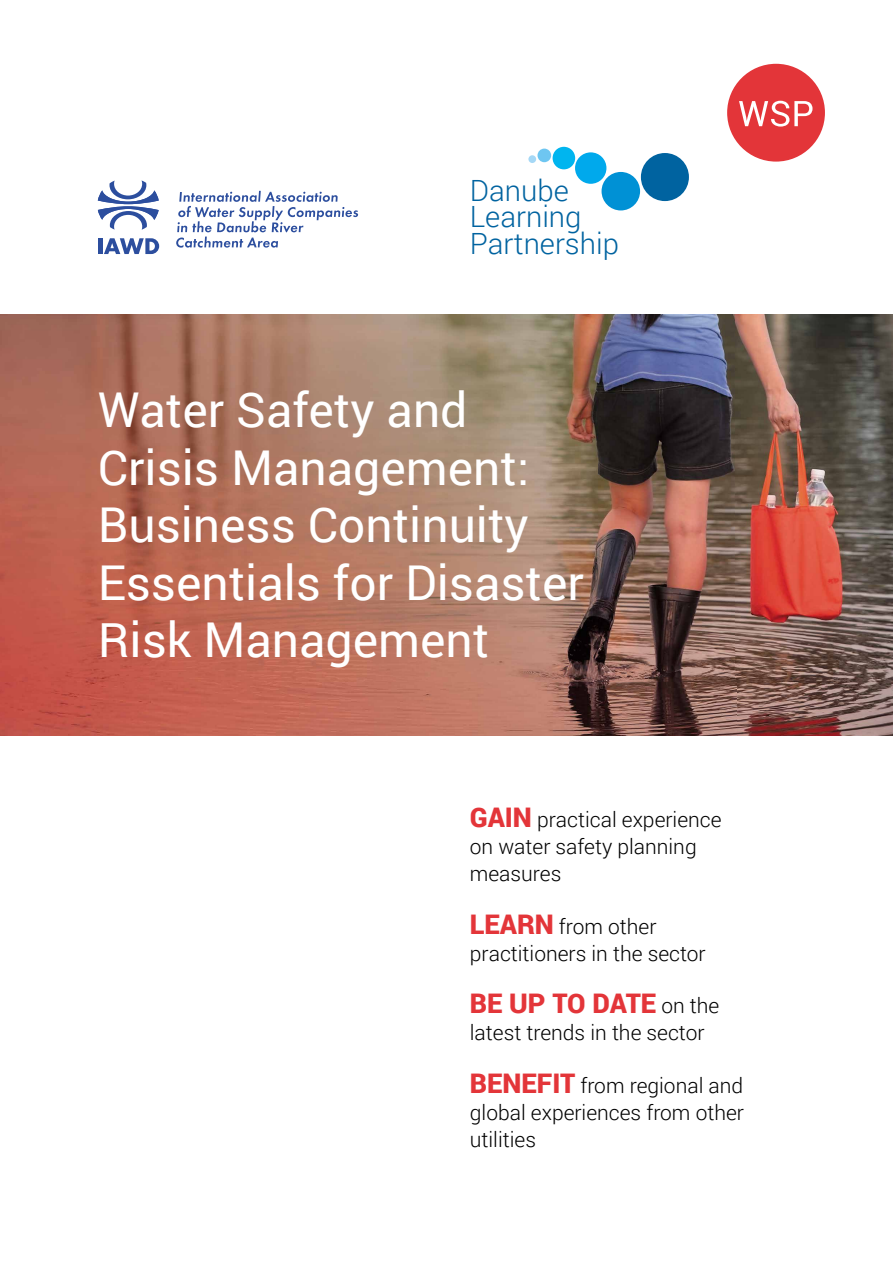
<style>
.page{position:relative;width:893px;height:1263px;background:#fff}
.page>*{position:absolute;margin:0;border:0;box-sizing:border-box;transform-origin:0 0}
.t1{font:48px/57.6px "Roboto";color:#fff}
.t2{font:300 29.25px/26.5px "Roboto";color:#0063a0}
.t3{font:900 27px "Roboto";letter-spacing:-.005em;color:#e33539}
.t4{font:300 21px/27px "Roboto";color:#000}
.s1{font-weight:900;font-size:27px;color:#e33539}
.s2{font-weight:300;font-size:21px;color:#000}
</style>
<div class="page">
<img style="left:0;top:315px;width:893px;height:420px">
<div style="left:727px;top:64px;width:98px;height:98px;background:#e33539;border-radius:50%"></div>
<svg style="left:739px;top:101px;width:73px;height:26px"></svg>
<svg style="left:98px;top:180px;width:61px;height:50px"></svg>
<hr style="left:98px;top:238px;width:4px;height:16px;background:#2c4e9e">
<svg style="left:104px;top:238px;width:55px;height:16px"></svg>
<svg style="left:176px;top:191px;width:182px;height:57px"></svg>
<div style="left:641px;top:153px;width:48px;height:48px;background:#0063a0;border-radius:50%"></div>
<div style="left:602px;top:172px;width:38px;height:38px;background:#0091d5;border-radius:50%"></div>
<div style="left:575px;top:152px;width:31px;height:32px;background:#00a9ec;border-radius:50%"></div>
<div style="left:553px;top:147px;width:22px;height:22px;background:#00b5ef;border-radius:50%"></div>
<div style="left:537px;top:149px;width:14px;height:13px;background:#6ec6f1;border-radius:50%"></div>
<div style="left:528px;top:155px;width:8px;height:8px;background:#a5d8f6;border-radius:50%"></div>
<h2 class="t2" style="left:470px;top:176px;width:151px">Danube<br>Learning<br>Partnership</h2>
<h1 class="t1" style="left:98px;top:379px;width:488px">Water Safety and<br>Crisis Management:<br>Business Continuity<br>Essentials for Disaster<br>Risk Management</h1>
<p class="t4" style="left:470px;top:805px;width:253px"><span class="s1">GAIN</span> practical experience on water safety planning measures</p>
<p class="t4" style="left:470px;top:912px;width:237px"><span class="s1">LEARN</span> from other practitioners in the sector</p>
<p class="t3" style="left:470px;top:984px;width:251px">BE UP TO DATE <span class="s2">on the</span></p>
<p class="t4" style="left:470px;top:1018px;width:236px">latest trends in the sector</p>
<p class="t4" style="left:470px;top:1071px;width:276px;text-align:justify"><span class="s1">BENEFIT</span> from regional and global experiences from other utilities</p>
</div>
